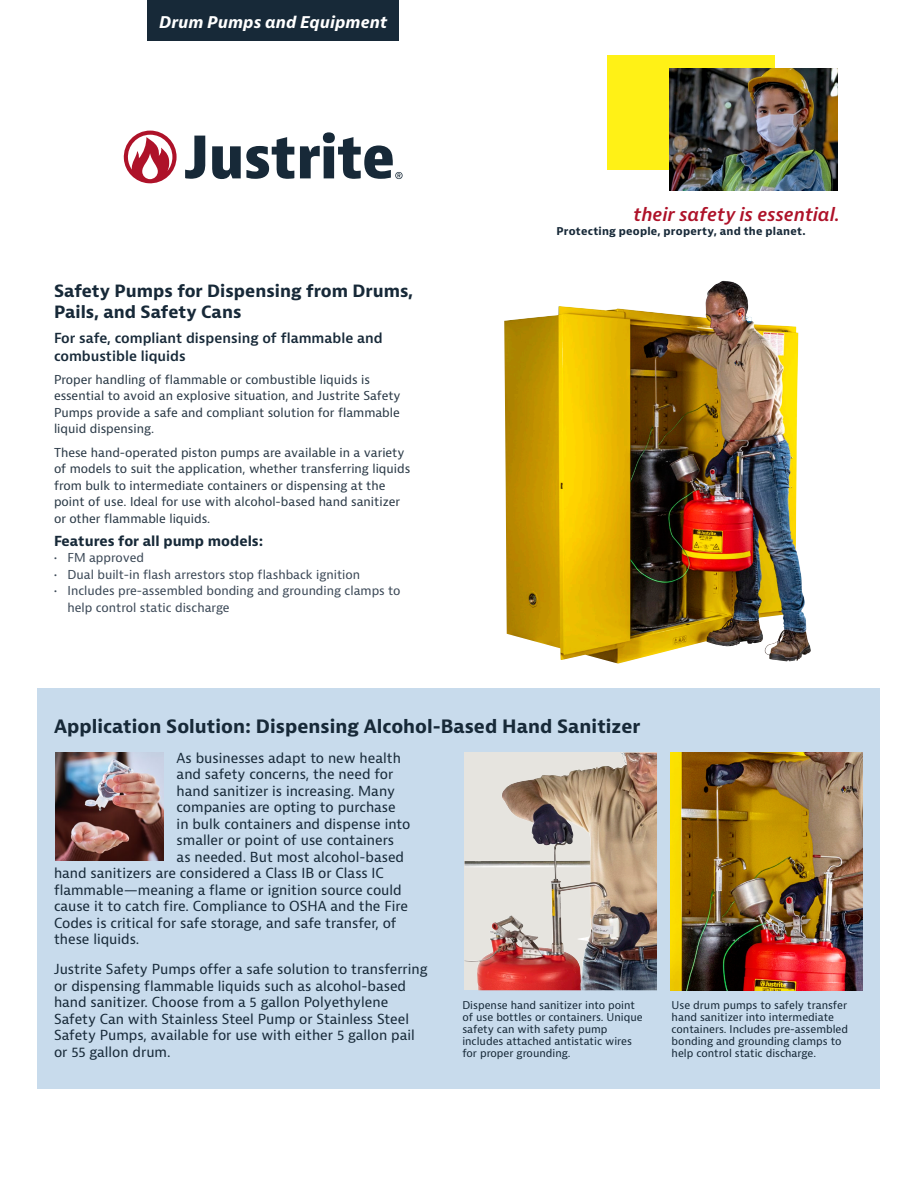
<style>
.page{position:relative;width:918px;height:1188px;background:#fff}
.page>*{position:absolute;margin:0;border:0;box-sizing:border-box;transform-origin:0 0}
.Side_Bar_Headline{font:700 18px "Bernina Sans";color:#172938}
.t1{font:italic 600 18px "Bernina Sans";letter-spacing:-.01em;color:#ae1229}
.Deck{font:700 16.5px/21px "Bernina Sans";color:#172938}
.t2{font:italic 700 15.75px "Bernina Sans";color:#fff}
.Side_Bar_Body{font:13.5px/16.5px "Bernina Sans";color:#172938}
.Deck-2{font:600 13.5px/18px "Bernina Sans";color:#172938}
.Sub_Headline{font:700 13.5px "Bernina Sans";color:#172938}
.Body{font:12px/16.5px "Bernina Sans";color:#2b3a47}
.t3{font:12px/16.5px "Bernina Sans";color:#3c4957}
.Image_Caption{font:10.5px/12px "Bernina Sans";color:#172938}
.t4{font:700 10.5px "Bernina Sans";letter-spacing:.02em;color:#172938}
</style>
<div class="page">
<div style="left:38px;top:688px;width:842px;height:401px;background:#c8dbec"></div>
<div style="left:148px;top:0;width:251px;height:41px;background:#172938"></div>
<div style="left:607px;top:55px;width:168px;height:115px;background:#fff116"></div>
<img style="left:669px;top:69px;width:168px;height:121px">
<svg style="left:124px;top:131px;width:53px;height:52px"></svg>
<svg style="left:185px;top:132px;width:218px;height:47px"></svg>
<img style="left:504px;top:281px;width:307px;height:383px">
<img style="left:465px;top:753px;width:192px;height:237px">
<img style="left:465px;top:753px;width:162px;height:195px">
<img style="left:671px;top:753px;width:192px;height:237px">
<img style="left:55px;top:753px;width:108px;height:108px">
<p class="t2" style="left:159px;top:12px;width:230px">Drum Pumps and Equipment</p>
<p class="Deck" style="left:54px;top:281px;width:361px">Safety Pumps for Dispensing from Drums,<br>Pails, and Safety Cans</p>
<p class="Deck-2" style="left:54px;top:329px;width:330px">For safe, compliant dispensing of flammable and combustible liquids</p>
<p class="Body" style="left:54px;top:372px;width:348px">Proper handling of flammable or combustible liquids is essential to avoid an explosive situation, and Justrite Safety Pumps provide a safe and compliant solution for flammable liquid dispensing.</p>
<p class="Body" style="left:54px;top:444px;width:358px">These hand-operated piston pumps are available in a variety of models to suit the application, whether transferring liquids from bulk to intermediate containers or dispensing at the point of use. Ideal for use with alcohol-based hand sanitizer or other flammable liquids.</p>
<p class="Sub_Headline" style="left:54px;top:532px;width:211px">Features for all pump models:</p>
<p class="t3" style="left:54px;top:550px;width:92px">• FM approved</p>
<p class="t3" style="left:54px;top:567px;width:308px">• Dual built-in flash arrestors stop flashback ignition</p>
<p class="t3" style="left:68px;top:583px;width:335px;text-indent:-14px">• Includes pre-assembled bonding and grounding clamps to help control static discharge</p>
<p class="t1" style="left:633px;top:203px;width:208px">their safety is essential.</p>
<p class="t4" style="left:556px;top:224px;width:251px">Protecting people, property, and the planet.</p>
<p class="Side_Bar_Headline" style="left:54px;top:715px;width:588px">Application Solution: Dispensing Alcohol-Based Hand Sanitizer</p>
<p class="Side_Bar_Body" style="left:177px;top:750px;width:226px">As businesses adapt to new health</p>
<p class="Side_Bar_Body" style="left:177px;top:766px;width:218px">and safety concerns, the need for</p>
<p class="Side_Bar_Body" style="left:177px;top:783px;width:220px">hand sanitizer is increasing. Many</p>
<p class="Side_Bar_Body" style="left:177px;top:799px;width:221px">companies are opting to purchase</p>
<p class="Side_Bar_Body" style="left:177px;top:816px;width:235px">in bulk containers and dispense into</p>
<p class="Side_Bar_Body" style="left:177px;top:832px;width:219px">smaller or point of use containers</p>
<p class="Side_Bar_Body" style="left:177px;top:849px;width:229px">as needed. But most alcohol-based</p>
<p class="Side_Bar_Body" style="left:54px;top:865px;width:331px">hand sanitizers are considered a Class IB or Class IC</p>
<p class="Side_Bar_Body" style="left:54px;top:882px;width:349px">flammable—meaning a flame or ignition source could</p>
<p class="Side_Bar_Body" style="left:54px;top:898px;width:356px">cause it to catch fire. Compliance to OSHA and the Fire</p>
<p class="Side_Bar_Body" style="left:54px;top:915px;width:344px">Codes is critical for safe storage, and safe transfer, of</p>
<p class="Side_Bar_Body" style="left:54px;top:931px;width:87px">these liquids.</p>
<p class="Side_Bar_Body" style="left:54px;top:961px;width:375px">Justrite Safety Pumps offer a safe solution to transferring or dispensing flammable liquids such as alcohol-based hand sanitizer. Choose from a 5 gallon Polyethylene Safety Can with Stainless Steel Pump or Stainless Steel Safety Pumps, available for use with either 5 gallon pail or 55 gallon drum.</p>
<p class="Image_Caption" style="left:462px;top:999px;width:182px">Dispense hand sanitizer into point of use bottles or containers. Unique safety can with safety pump includes attached antistatic wires for proper grounding.</p>
<p class="Image_Caption" style="left:672px;top:999px;width:178px">Use drum pumps to safely transfer hand sanitizer into intermediate containers. Includes pre-assembled bonding and grounding clamps to help control static discharge.</p>
</div>
